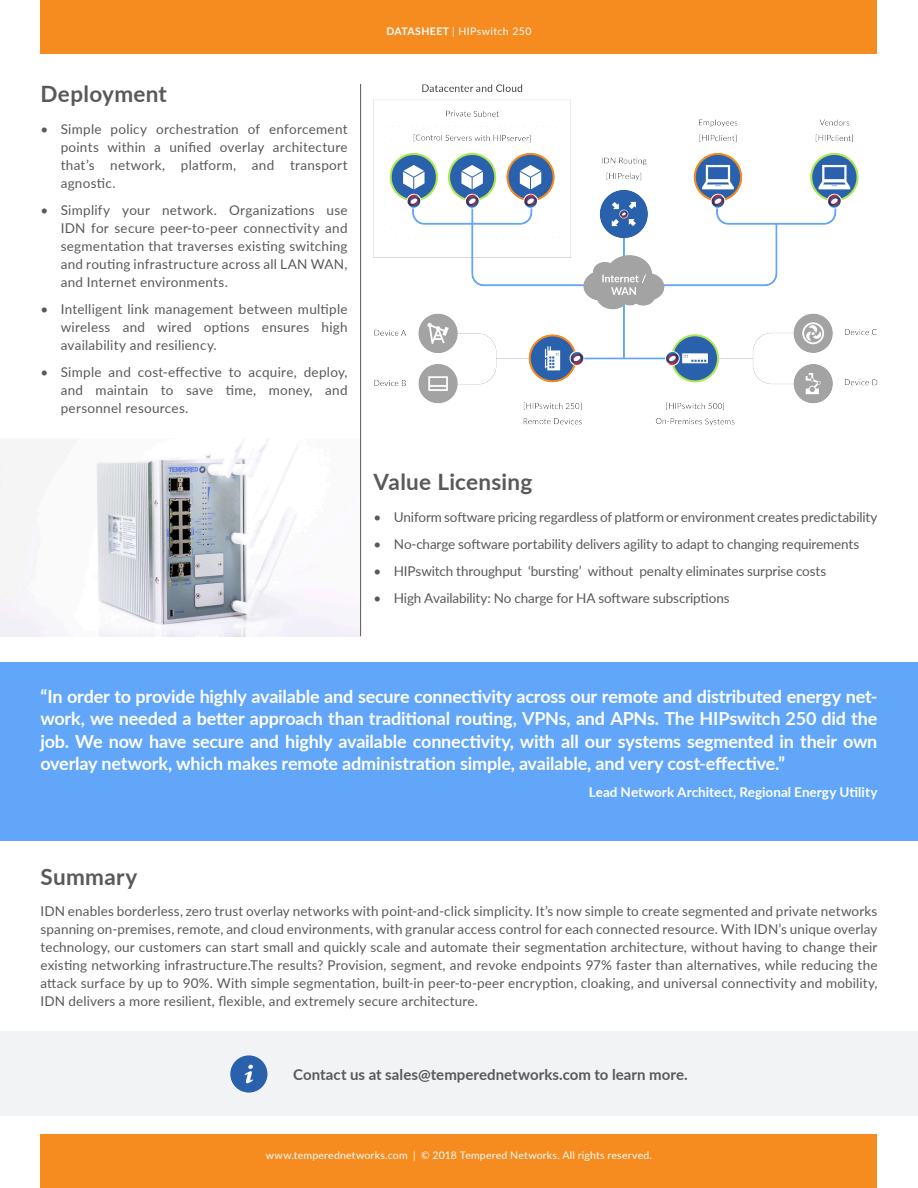
<style>
.page{position:relative;width:918px;height:1188px;background:#fff}
.page>*{position:absolute;margin:0;border:0;box-sizing:border-box;transform-origin:0 0}
.Paragraph_Heading{font:700 22.5px "Lato";letter-spacing:.015em;color:#58595b}
.Paper_Title{font:700 22.5px "Lato";letter-spacing:.01em;color:#58595b}
.Image_Heading{font:700 18px/22.5px "Lato";letter-spacing:-.01em;color:#fff;text-align:justify}
.Body_Copy__Grey{font:700 15px "Lato";letter-spacing:.005em;color:#58595b}
.Body_Copy__Grey-2{font:13.5px/18px "Lato";letter-spacing:.005em;color:#58595b;text-align:justify}
.Image_Heading-2{font:700 13.5px "Lato";color:#fff}
.t1{font:10.5px "Lato";letter-spacing:.02em;color:#fff}
.t2{font:10.5px "Lato";letter-spacing:.04em;color:#fff}
.s1{font-weight:700}
</style>
<div class="page">
<div style="left:40px;top:1134px;width:838px;height:54px;background:#f68b1f"></div>
<div style="left:40px;top:0;width:838px;height:54px;background:#f68b1f"></div>
<img style="left:0;top:439px;width:360px;height:197px">
<div style="left:0;top:662px;width:918px;height:179px;background:#61a6f9"></div>
<hr style="left:360px;top:84px;width:1px;height:552px;background:#58595b">
<div style="left:0;top:1032px;width:918px;height:84px;background:#f2f3f4"></div>
<div style="left:230px;top:1055px;width:37px;height:38px;background:#2961ac;border-radius:50%"></div>
<svg style="left:245px;top:1065px;width:8px;height:18px"></svg>
<img style="left:374px;top:84px;width:504px;height:342px">
<p class="Paragraph_Heading" style="left:40px;top:77px;width:128px">Deployment</p>
<p class="Body_Copy__Grey-2" style="left:61px;top:119px;width:288px;text-indent:-20px">• Simple policy orchestration of enforcement points within a unified overlay architecture that’s network, platform, and transport agnostic.</p>
<p class="Body_Copy__Grey-2" style="left:61px;top:200px;width:288px;text-indent:-20px">• Simplify your network. Organizations use IDN for secure peer-to-peer connectivity and segmentation that traverses existing switching and routing infrastructure across all LAN WAN, and Internet environments.</p>
<p class="Body_Copy__Grey-2" style="left:61px;top:299px;width:288px;text-indent:-20px">• Intelligent link management between multiple wireless and wired options ensures high availability and resiliency.</p>
<p class="Body_Copy__Grey-2" style="left:61px;top:362px;width:288px;text-indent:-20px">• Simple and cost-effective to acquire, deploy, and maintain to save time, money, and personnel resources.</p>
<p class="t2" style="left:386px;top:24px;width:147px"><span class="s1">DATASHEET</span> | HIPswitch 250</p>
<p class="Paper_Title" style="left:374px;top:465px;width:160px">Value Licensing</p>
<p class="Body_Copy__Grey-2" style="left:374px;top:507px;width:505px">• Uniform software pricing regardless of platform or environment creates predictability</p>
<p class="Body_Copy__Grey-2" style="left:374px;top:534px;width:487px">• No-charge software portability delivers agility to adapt to changing requirements</p>
<p class="Body_Copy__Grey-2" style="left:374px;top:561px;width:454px">• HIPswitch throughput ‘bursting’ without penalty eliminates surprise costs</p>
<p class="Body_Copy__Grey-2" style="left:374px;top:588px;width:357px">• High Availability: No charge for HA software subscriptions</p>
<p class="Image_Heading" style="left:40px;top:684px;width:839px">“In order to provide highly available and secure connectivity across our remote and distributed energy net&shy;work, we needed a better approach than traditional routing, VPNs, and APNs. The HIPswitch 250 did the job. We now have secure and highly available connectivity, with all our systems segmented in their own overlay network, which makes remote administration simple, available, and very cost-effective.”</p>
<p class="Image_Heading-2" style="left:589px;top:782px;width:290px">Lead Network Architect, Regional Energy Utility</p>
<p class="Paragraph_Heading" style="left:40px;top:860px;width:98px">Summary</p>
<p class="Body_Copy__Grey-2" style="left:40px;top:902px;width:839px">IDN enables borderless, zero trust overlay networks with point-and-click simplicity. It’s now simple to create segmented and private networks spanning on-premises, remote, and cloud environments, with granular access control for each connected resource. With IDN’s unique overlay technology, our customers can start small and quickly scale and automate their segmentation architecture, without having to change their existing networking infrastructure.The results? Provision, segment, and revoke endpoints 97% faster than alternatives, while reducing the attack surface by up to 90%. With simple segmentation, built-in peer-to-peer encryption, cloaking, and universal connectivity and mobility, IDN delivers a more resilient, flexible, and extremely secure architecture.</p>
<p class="Body_Copy__Grey" style="left:293px;top:1064px;width:396px">Contact us at sales@temperednetworks.com to learn more.</p>
<p class="t1" style="left:266px;top:1147px;width:388px">www.temperednetworks.com | © 2018 Tempered Networks. All rights reserved.</p>
</div>
